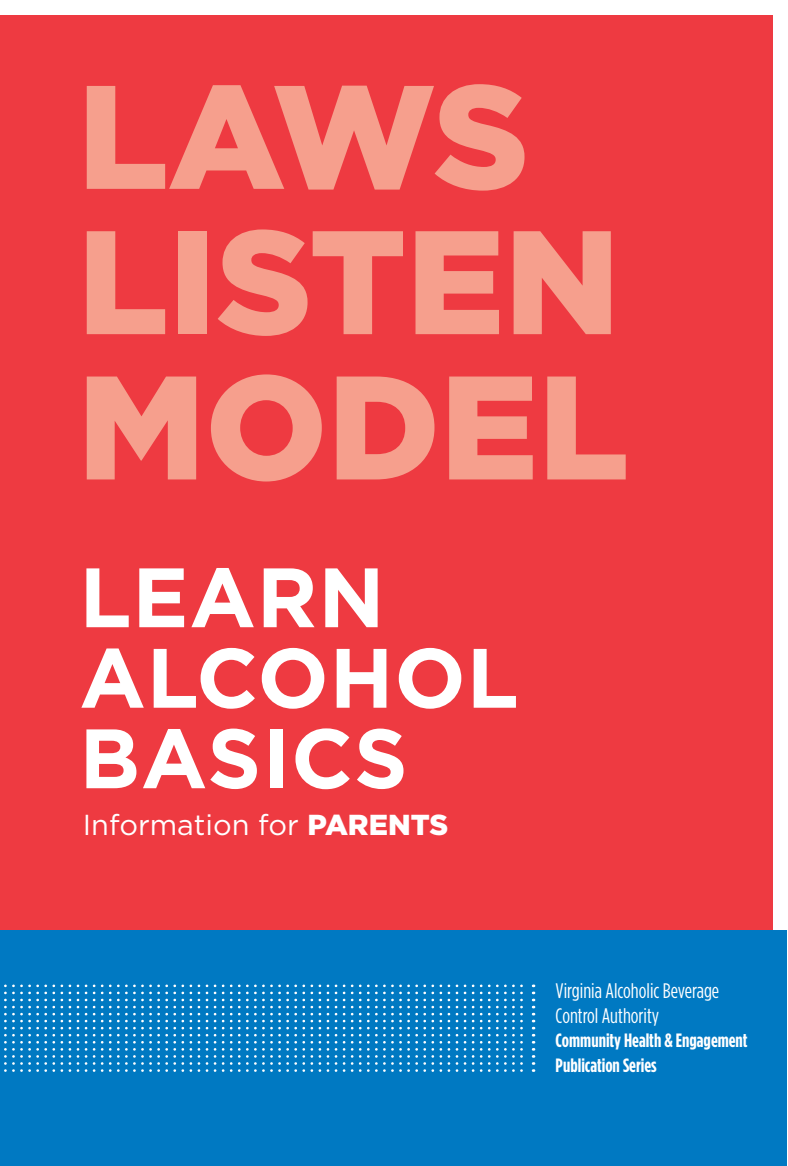
<style>
.page{position:relative;width:788px;height:1166px;background:#fff}
.page>*{position:absolute;margin:0;border:0;box-sizing:border-box;transform-origin:0 0}
.t1{font:900 147px/145.2px "Gotham";color:#f69f8d}
.t2{font:700 84px/80.5px "Gotham";letter-spacing:.01em;color:#fff}
.t3{font:28.88px "Gotham";color:#fff}
.t4{font:21px/24.5px "Gotham Condensed";color:#fff}
.t5{font:700 19.25px/24.5px "Gotham Condensed";color:#fff}
.s1{font-weight:900}
</style>
<div class="page">
<div style="left:0;top:16px;width:772px;height:929px;background:#ee3a41"></div>
<div style="left:0;top:930px;width:786px;height:236px;background:#0079c2"></div>
<svg style="left:4px;top:984px;width:530px;height:87px"></svg>
<h1 class="t1" style="left:78px;top:60px;width:552px">LAWS<br>LISTEN<br>MODEL</h1>
<h2 class="t2" style="left:79px;top:555px;width:440px">LEARN<br>ALCOHOL<br>BASICS</h2>
<h3 class="t3" style="left:83px;top:808px;width:367px">Information for <span class="s1">PARENTS</span></h3>
<p class="t4" style="left:555px;top:978px;width:165px">Virginia Alcoholic Beverage<br>Control Authority</p>
<p class="t5" style="left:555px;top:1028px;width:193px">Community Health &amp; Engagement<br>Publication Series</p>
</div>
